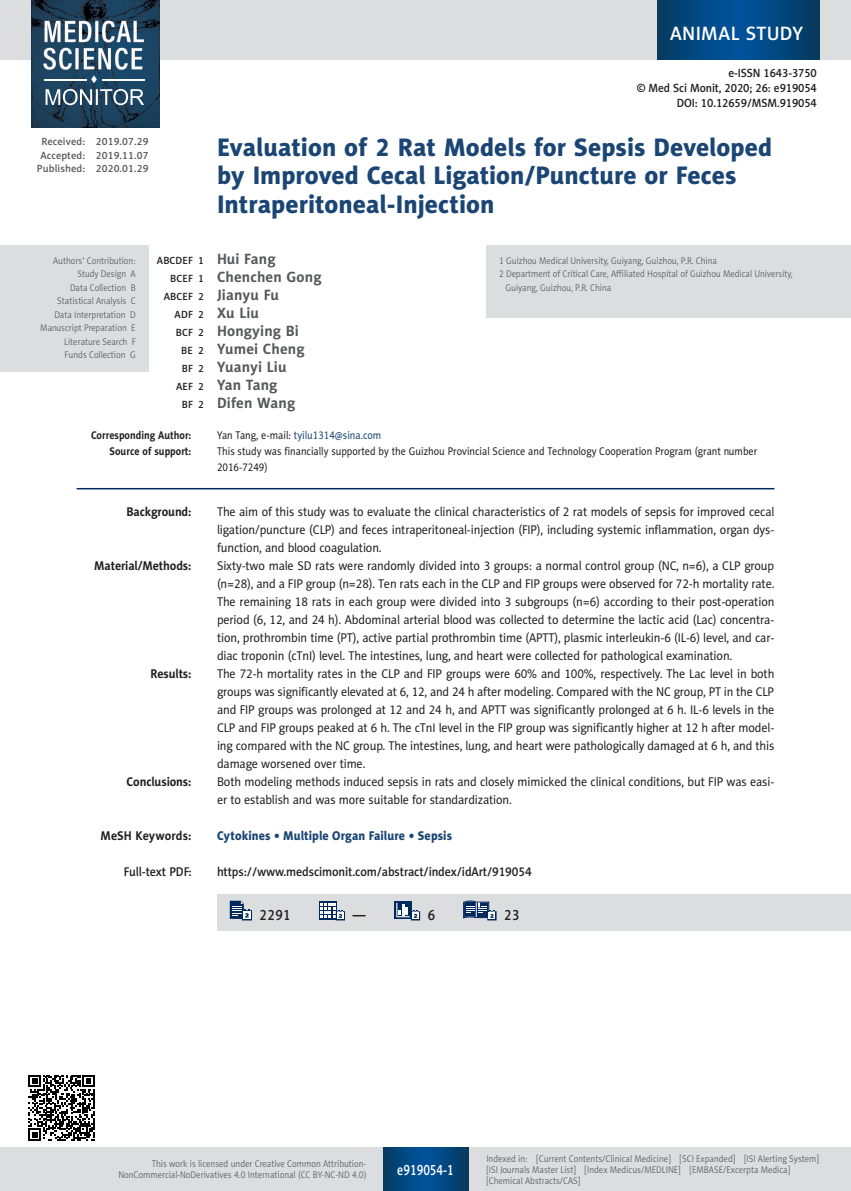
<style>
.page{position:relative;width:851px;height:1191px;background:#fff}
.page>*{position:absolute;margin:0;border:0;box-sizing:border-box;transform-origin:0 0}
.MSM_Tytul{font:25.5px/28.5px "Naomi Sans EFN Heavy";color:#1a4574}
.t1{font:19.5px "Naomi Sans EFN Medium";letter-spacing:.015em;color:#fff}
.MSM_Autorzy{font:700 15px "Naomi Sans EFN";letter-spacing:.01em;color:#57585a}
.MSM_e-PAGINA{font:15px "Naomi Sans EFN Medium";color:#fff;scale:.8 1}
.MSM_dane{font:15px "Naomi Sans EFN Medium";letter-spacing:.03em;color:#231f20;scale:.9 1}
.MSM_Summary_body{font:12.75px/18px "Naomi Sans EFN";letter-spacing:-.01em;color:#231f20;text-align:justify;scale:.95 1}
.MSM_full_text_pdf{font:12.75px "Naomi Sans EFN Medium";letter-spacing:-.01em;color:#231f20;scale:.95 1}
.MSM_Summary_body-2{font:700 12.75px "Naomi Sans EFN";letter-spacing:-.01em;color:#231f20;scale:.95 1}
.MSM_keywords{font:12.75px "Naomi Sans EFN Heavy";letter-spacing:.005em;color:#1a4574;scale:.95 1}
.MSM_keywords-2{font:700 12.75px "Naomi Sans EFN";letter-spacing:.005em;color:#231f20;scale:.95 1}
.MSM_full_text_pdf-2{font:12px "Naomi Sans EFN Medium";letter-spacing:-.01em;color:#231f20;scale:.95 1}
.MSM_Support{font:11.25px/15.8px "Naomi Sans EFN";color:#231f20;scale:.9 1}
.MSM_Adres{font:11.25px "Naomi Sans EFN";color:#1a4574;scale:.9 1}
.MSM_Adres-2{font:700 11.25px "Naomi Sans EFN";color:#231f20;scale:.9 1}
.MSM_Support-2{font:700 11.25px "Naomi Sans EFN";color:#231f20;scale:.9 1}
.t2{font:10.5px "Naomi Sans EFN Medium";letter-spacing:.01em;color:#57585a}
.MSM_Autorzy-2{font:10.5px "Naomi Sans EFN Medium";letter-spacing:.01em;color:#231f20}
.MSM_Afiliacja{font:9.75px/11.2px "Naomi Sans EFN Light";color:#57585a;scale:.9 1}
.s1{font-family:"Naomi Sans EFN";font-weight:700;font-size:15px;color:#57585a}
.s2{font-family:"Naomi Sans EFN Medium";font-weight:400;font-size:10.5px;color:#231f20}
.s3{color:#231f20}
</style>
<div class="page">
<div style="left:217px;top:894px;width:633px;height:36px;background:#dcdddf"></div>
<svg style="left:230px;top:900px;width:22px;height:20px"></svg>
<div style="left:319px;top:901px;width:17px;height:18px;background:#00295c"></div>
<svg style="left:320px;top:902px;width:25px;height:18px"></svg>
<div style="left:394px;top:901px;width:18px;height:18px;background:#00295c"></div>
<svg style="left:396px;top:903px;width:24px;height:17px"></svg>
<svg style="left:463px;top:900px;width:33px;height:20px"></svg>
<hr style="left:77px;top:488px;width:697px;height:1px;background:#00295c">
<div style="left:0;top:246px;width:148px;height:126px;background:#dcdddf"></div>
<div style="left:486px;top:246px;width:364px;height:72px;background:#dcdddf"></div>
<svg style="left:28px;top:1075px;width:67px;height:66px"></svg>
<div style="left:0;top:1148px;width:850px;height:43px;background:#dcdddf"></div>
<div style="left:0;top:0;width:850px;height:60px;background:#dcdddf"></div>
<img style="left:32px;top:0;width:127px;height:128px">
<img style="left:45px;top:79px;width:41px;height:1px">
<img style="left:103px;top:79px;width:41px;height:1px">
<svg style="left:91px;top:75px;width:6px;height:8px"></svg>
<img style="left:46px;top:89px;width:98px;height:16px">
<svg style="left:657px;top:0;width:162px;height:60px;background:#02477e"></svg>
<svg style="left:383px;top:1147px;width:85px;height:43px;background:#02477e"></svg>
<h2 class="t1" style="left:670px;top:22px;width:134px">ANIMAL STUDY</h2>
<p class="MSM_full_text_pdf-2" style="left:728px;top:66px;width:95px">e-ISSN 1643-3750</p>
<p class="MSM_full_text_pdf-2" style="left:636px;top:81px;width:191px">© Med Sci Monit, 2020; 26: e919054</p>
<p class="MSM_full_text_pdf-2" style="left:676px;top:96px;width:149px">DOI: 10.12659/MSM.919054</p>
<p class="MSM_Tytul" style="left:217px;top:132px;width:556px">Evaluation of 2 Rat Models for Sepsis Developed by Improved Cecal Ligation/Puncture or Feces<br>Intraperitoneal-Injection</p>
<p class="MSM_Autorzy-2" style="left:157px;top:254px;width:120px">ABCDEF 1 <span class="s1">Hui Fang</span></p>
<p class="MSM_Autorzy" style="left:170px;top:268px;width:153px"><span class="s2">BCEF 1</span> Chenchen Gong</p>
<p class="MSM_Autorzy" style="left:164px;top:286px;width:117px"><span class="s2">ABCEF 2</span> Jianyu Fu</p>
<p class="MSM_Autorzy" style="left:175px;top:304px;width:86px"><span class="s2">ADF 2</span> Xu Liu</p>
<p class="MSM_Autorzy" style="left:176px;top:322px;width:125px"><span class="s2">BCF 2</span> Hongying Bi</p>
<p class="MSM_Autorzy" style="left:181px;top:340px;width:125px"><span class="s2">BE 2</span> Yumei Cheng</p>
<p class="MSM_Autorzy" style="left:182px;top:358px;width:106px"><span class="s2">BF 2</span> Yuanyi Liu</p>
<p class="MSM_Autorzy" style="left:176px;top:376px;width:103px"><span class="s2">AEF 2</span> Yan Tang</p>
<p class="MSM_Autorzy" style="left:182px;top:394px;width:115px"><span class="s2">BF 2</span> Difen Wang</p>
<p class="MSM_Adres-2" style="left:91px;top:429px;width:113px">Corresponding Author:</p>
<p class="MSM_Adres" style="left:217px;top:429px;width:184px"><span class="s3">Yan Tang, e-mail:</span> tyilu1314@sina.com</p>
<p class="MSM_Support-2" style="left:110px;top:445px;width:92px">Source of support:</p>
<p class="MSM_Support" style="left:217px;top:443px;width:601px">This study was financially supported by the Guizhou Provincial Science and Technology Cooperation Program (grant number<br>2016-7249)</p>
<p class="MSM_Summary_body-2" style="left:126px;top:504px;width:70px">Background:</p>
<p class="MSM_Summary_body" style="left:217px;top:503px;width:588px">The aim of this study was to evaluate the clinical characteristics of 2 rat models of sepsis for improved cecal ligation/puncture (CLP) and feces intraperitoneal-injection (FIP), including systemic inflammation, organ dys&shy;function, and blood coagulation.</p>
<p class="MSM_Summary_body-2" style="left:94px;top:558px;width:104px">Material/Methods:</p>
<p class="MSM_Summary_body" style="left:217px;top:557px;width:588px">Sixty-two male SD rats were randomly divided into 3 groups: a normal control group (NC, n=6), a CLP group (n=28), and a FIP group (n=28). Ten rats each in the CLP and FIP groups were observed for 72-h mortality rate.<br>The remaining 18 rats in each group were divided into 3 subgroups (n=6) according to their post-operation period (6, 12, and 24 h). Abdominal arterial blood was collected to determine the lactic acid (Lac) concentra&shy;tion, prothrombin time (PT), active partial prothrombin time (APTT), plasmic interleukin-6 (IL-6) level, and car&shy;diac troponin (cTnI) level. The intestines, lung, and heart were collected for pathological examination.</p>
<p class="MSM_Summary_body-2" style="left:150px;top:666px;width:45px">Results:</p>
<p class="MSM_Summary_body" style="left:217px;top:665px;width:588px">The 72-h mortality rates in the CLP and FIP groups were 60% and 100%, respectively. The Lac level in both groups was significantly elevated at 6, 12, and 24 h after modeling. Compared with the NC group, PT in the CLP and FIP groups was prolonged at 12 and 24 h, and APTT was significantly prolonged at 6 h. IL-6 levels in the CLP and FIP groups peaked at 6 h. The cTnI level in the FIP group was significantly higher at 12 h after model&shy;ing compared with the NC group. The intestines, lung, and heart were pathologically damaged at 6 h, and this damage worsened over time.</p>
<p class="MSM_Summary_body-2" style="left:127px;top:774px;width:70px">Conclusions:</p>
<p class="MSM_Summary_body" style="left:217px;top:773px;width:588px">Both modeling methods induced sepsis in rats and closely mimicked the clinical conditions, but FIP was easi&shy;er to establish and was more suitable for standardization.</p>
<p class="MSM_keywords-2" style="left:100px;top:828px;width:97px">MeSH Keywords:</p>
<p class="MSM_keywords" style="left:217px;top:828px;width:249px">Cytokines • Multiple Organ Failure • Sepsis</p>
<p class="MSM_full_text_pdf" style="left:124px;top:864px;width:73px">Full-text PDF:</p>
<p class="MSM_full_text_pdf" style="left:217px;top:864px;width:333px">https://www.medscimonit.com/abstract/index/idArt/919054</p>
<p class="t2" style="left:41px;top:136px;width:109px">Received: 2019.07.29</p>
<p class="t2" style="left:40px;top:149px;width:110px">Accepted: 2019.11.07</p>
<p class="t2" style="left:37px;top:163px;width:113px">Published: 2020.01.29</p>
<p class="MSM_Afiliacja" style="left:53px;top:255px;width:93px">Authors’ Contribution:</p>
<p class="MSM_Afiliacja" style="left:77px;top:268px;width:66px">Study Design A</p>
<p class="MSM_Afiliacja" style="left:70px;top:282px;width:74px">Data Collection B</p>
<p class="MSM_Afiliacja" style="left:57px;top:295px;width:89px">Statistical Analysis C</p>
<p class="MSM_Afiliacja" style="left:54px;top:309px;width:92px">Data Interpretation D</p>
<p class="MSM_Afiliacja" style="left:40px;top:322px;width:107px">Manuscript Preparation E</p>
<p class="MSM_Afiliacja" style="left:64px;top:336px;width:81px">Literature Search F</p>
<p class="MSM_Afiliacja" style="left:65px;top:349px;width:80px">Funds Collection G</p>
<p class="MSM_Afiliacja" style="left:499px;top:255px;width:243px">1 Guizhou Medical University, Guiyang, Guizhou, P.R. China</p>
<p class="MSM_Afiliacja" style="left:505px;top:267px;width:321px;line-height:13.5px;text-indent:-6px">2 Department of Critical Care, Affiliated Hospital of Guizhou Medical University,<br>Guiyang, Guizhou, P.R. China</p>
<p class="MSM_dane" style="left:259px;top:906px;width:36px">2291</p>
<p class="MSM_dane" style="left:352px;top:906px;width:16px">—</p>
<p class="MSM_dane" style="left:427px;top:906px;width:10px">6</p>
<p class="MSM_dane" style="left:504px;top:906px;width:19px">23</p>
<p class="MSM_Afiliacja" style="left:118px;top:1158px;width:277px;text-align:right">This work is licensed under Creative Common Attribution-<br>NonCommercial-NoDerivatives 4.0 International (CC BY-NC-ND 4.0)</p>
<p class="MSM_e-PAGINA" style="left:397px;top:1160px;width:72px">e919054-1</p>
<p class="MSM_Afiliacja" style="left:486px;top:1152px;width:371px">Indexed in: [Current Contents/Clinical Medicine] [SCI Expanded] [ISI Alerting System] [ISI Journals Master List] [Index Medicus/MEDLINE] [EMBASE/Excerpta Medica] [Chemical Abstracts/CAS]</p>
</div>
